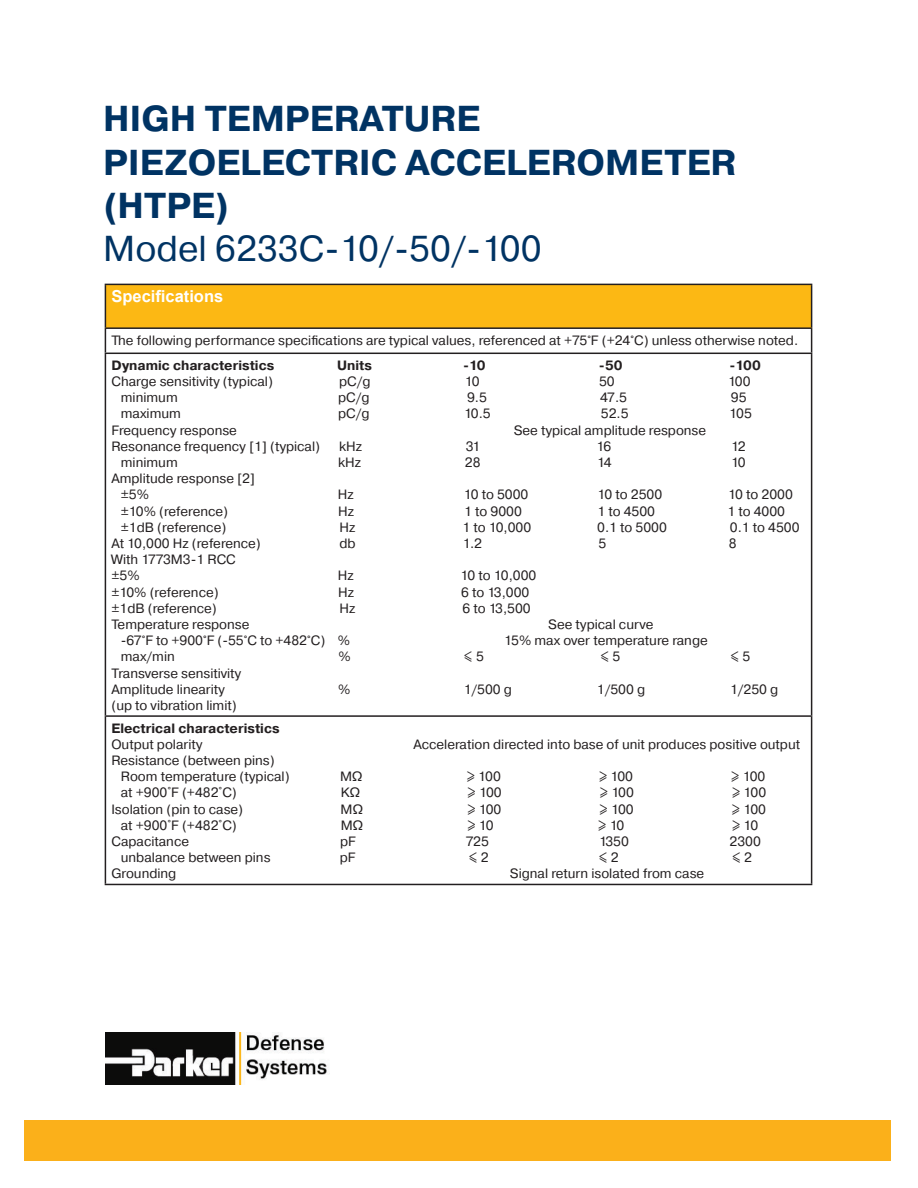
<style>
.page{position:relative;width:918px;height:1188px;background:#fff}
.page>*{position:absolute;margin:0;border:0;box-sizing:border-box;transform-origin:0 0}
.t1{font:700 36px/43.2px "Pragmatica";color:#003363}
.t2{font:36px "Pragmatica";color:#003363}
.t3{font:700 16.5px "Arial";color:#fff}
.t4{font:13.5px "Pragmatica";color:#231f20}
.t5{font:700 13.5px "Pragmatica";color:#231f20}
</style>
<div class="page">
<img style="left:105px;top:1033px;width:225px;height:51px">
<div style="left:25px;top:1120px;width:866px;height:41px;background:#fbb01a"></div>
<div style="left:105px;top:284px;width:707px;height:44px;background:#fcb814"></div>
<hr style="left:105px;top:284px;width:707px;height:1px;background:#231f20">
<hr style="left:105px;top:285px;width:1px;height:42px;background:#231f20">
<hr style="left:811px;top:285px;width:1px;height:42px;background:#231f20">
<hr style="left:105px;top:327px;width:707px;height:2px;background:#231f20">
<svg style="left:105px;top:329px;width:1px;height:24px"></svg>
<svg style="left:811px;top:329px;width:1px;height:24px"></svg>
<hr style="left:105px;top:353px;width:707px;height:1px;background:#231f20">
<hr style="left:105px;top:354px;width:1px;height:361px;background:#231f20">
<hr style="left:811px;top:354px;width:1px;height:361px;background:#231f20">
<hr style="left:105px;top:715px;width:707px;height:2px;background:#231f20">
<hr style="left:105px;top:717px;width:1px;height:167px;background:#231f20">
<hr style="left:811px;top:717px;width:1px;height:167px;background:#231f20">
<hr style="left:105px;top:884px;width:707px;height:1px;background:#231f20">
<p class="t1" style="left:103px;top:98px;width:378px">HIGH TEMPERATURE</p>
<p class="t1" style="left:103px;top:141px;width:635px">PIEZOELECTRIC ACCELEROMETER (HTPE)</p>
<p class="t2" style="left:103px;top:226px;width:440px">Model 6233C-10/-50/-100</p>
<p class="t3" style="left:111px;top:285px;width:113px">Specifications</p>
<p class="t4" style="left:111px;top:332px;width:688px">The following performance specifications are typical values, referenced at +75°F (+24°C) unless otherwise noted.</p>
<p class="t5" style="left:111px;top:356px;width:164px">Dynamic characteristics</p>
<p class="t5" style="left:337px;top:356px;width:36px">Units</p>
<p class="t5" style="left:463px;top:356px;width:24px">-10</p>
<p class="t5" style="left:599px;top:356px;width:25px">-50</p>
<p class="t5" style="left:730px;top:356px;width:33px">-100</p>
<p class="t4" style="left:111px;top:373px;width:163px">Charge sensitivity (typical)</p>
<p class="t4" style="left:339px;top:373px;width:33px">pC/g</p>
<p class="t4" style="left:465px;top:373px;width:16px">10</p>
<p class="t4" style="left:599px;top:373px;width:17px">50</p>
<p class="t4" style="left:728px;top:373px;width:24px">100</p>
<p class="t4" style="left:121px;top:389px;width:58px">minimum</p>
<p class="t4" style="left:338px;top:389px;width:33px">pC/g</p>
<p class="t4" style="left:467px;top:389px;width:21px">9.5</p>
<p class="t4" style="left:600px;top:389px;width:28px">47.5</p>
<p class="t4" style="left:731px;top:389px;width:17px">95</p>
<p class="t4" style="left:121px;top:406px;width:62px">maximum</p>
<p class="t4" style="left:338px;top:406px;width:33px">pC/g</p>
<p class="t4" style="left:464px;top:406px;width:28px">10.5</p>
<p class="t4" style="left:601px;top:406px;width:29px">52.5</p>
<p class="t4" style="left:729px;top:406px;width:24px">105</p>
<p class="t4" style="left:111px;top:422px;width:127px">Frequency response</p>
<p class="t4" style="left:514px;top:422px;width:194px">See typical amplitude response</p>
<p class="t4" style="left:111px;top:438px;width:210px">Resonance frequency [1] (typical)</p>
<p class="t4" style="left:339px;top:438px;width:24px">kHz</p>
<p class="t4" style="left:466px;top:438px;width:16px">31</p>
<p class="t4" style="left:597px;top:438px;width:16px">16</p>
<p class="t4" style="left:731px;top:438px;width:16px">12</p>
<p class="t4" style="left:121px;top:454px;width:58px">minimum</p>
<p class="t4" style="left:338px;top:454px;width:24px">kHz</p>
<p class="t4" style="left:465px;top:454px;width:17px">28</p>
<p class="t4" style="left:597px;top:454px;width:16px">14</p>
<p class="t4" style="left:731px;top:454px;width:16px">10</p>
<p class="t4" style="left:111px;top:470px;width:145px">Amplitude response [2]</p>
<p class="t4" style="left:121px;top:487px;width:30px">±5%</p>
<p class="t4" style="left:338px;top:487px;width:17px">Hz</p>
<p class="t4" style="left:464px;top:487px;width:66px">10 to 5000</p>
<p class="t4" style="left:598px;top:487px;width:66px">10 to 2500</p>
<p class="t4" style="left:728px;top:487px;width:66px">10 to 2000</p>
<p class="t4" style="left:121px;top:503px;width:109px">±10% (reference)</p>
<p class="t4" style="left:338px;top:503px;width:17px">Hz</p>
<p class="t4" style="left:464px;top:503px;width:59px">1 to 9000</p>
<p class="t4" style="left:597px;top:503px;width:59px">1 to 4500</p>
<p class="t4" style="left:727px;top:503px;width:59px">1 to 4000</p>
<p class="t4" style="left:121px;top:519px;width:107px">±1dB (reference)</p>
<p class="t4" style="left:340px;top:519px;width:17px">Hz</p>
<p class="t4" style="left:462px;top:519px;width:70px">1 to 10,000</p>
<p class="t4" style="left:597px;top:519px;width:71px">0.1 to 5000</p>
<p class="t4" style="left:730px;top:519px;width:71px">0.1 to 4500</p>
<p class="t4" style="left:111px;top:535px;width:151px">At 10,000 Hz (reference)</p>
<p class="t4" style="left:340px;top:535px;width:18px">db</p>
<p class="t4" style="left:463px;top:535px;width:21px">1.2</p>
<p class="t4" style="left:598px;top:535px;width:9px">5</p>
<p class="t4" style="left:729px;top:535px;width:9px">8</p>
<p class="t4" style="left:111px;top:551px;width:126px">With 1773M3-1 RCC</p>
<p class="t4" style="left:111px;top:568px;width:30px">±5%</p>
<p class="t4" style="left:338px;top:568px;width:17px">Hz</p>
<p class="t4" style="left:461px;top:568px;width:77px">10 to 10,000</p>
<p class="t4" style="left:111px;top:584px;width:109px">±10% (reference)</p>
<p class="t4" style="left:338px;top:584px;width:17px">Hz</p>
<p class="t4" style="left:461px;top:584px;width:70px">6 to 13,000</p>
<p class="t4" style="left:111px;top:600px;width:107px">±1dB (reference)</p>
<p class="t4" style="left:340px;top:600px;width:17px">Hz</p>
<p class="t4" style="left:462px;top:600px;width:70px">6 to 13,500</p>
<p class="t4" style="left:111px;top:616px;width:140px">Temperature response</p>
<p class="t4" style="left:548px;top:616px;width:107px">See typical curve</p>
<p class="t4" style="left:121px;top:632px;width:231px">-67°F to +900°F (-55°C to +482°C) %</p>
<p class="t4" style="left:504px;top:632px;width:205px">15% max over temperature range</p>
<p class="t4" style="left:121px;top:649px;width:56px">max/min</p>
<p class="t4" style="left:338px;top:649px;width:14px">%</p>
<p class="t4" style="left:464px;top:649px;width:22px">≤ 5</p>
<p class="t4" style="left:600px;top:649px;width:22px">≤ 5</p>
<p class="t4" style="left:730px;top:649px;width:22px">≤ 5</p>
<p class="t4" style="left:111px;top:665px;width:131px">Transverse sensitivity</p>
<p class="t4" style="left:111px;top:681px;width:115px">Amplitude linearity</p>
<p class="t4" style="left:338px;top:681px;width:14px">%</p>
<p class="t4" style="left:464px;top:681px;width:50px">1/500 g</p>
<p class="t4" style="left:597px;top:681px;width:50px">1/500 g</p>
<p class="t4" style="left:730px;top:681px;width:50px">1/250 g</p>
<p class="t4" style="left:111px;top:697px;width:127px">(up to vibration limit)</p>
<p class="t5" style="left:111px;top:719px;width:170px">Electrical characteristics</p>
<p class="t4" style="left:111px;top:736px;width:93px">Output polarity</p>
<p class="t4" style="left:413px;top:736px;width:388px">Acceleration directed into base of unit produces positive output</p>
<p class="t4" style="left:111px;top:752px;width:165px">Resistance (between pins)</p>
<p class="t4" style="left:121px;top:768px;width:170px">Room temperature (typical)</p>
<p class="t4" style="left:340px;top:768px;width:24px">MΩ</p>
<p class="t4" style="left:466px;top:768px;width:36px">≥ 100</p>
<p class="t4" style="left:598px;top:768px;width:36px">≥ 100</p>
<p class="t4" style="left:731px;top:768px;width:36px">≥ 100</p>
<p class="t4" style="left:121px;top:785px;width:118px">at +900˚F (+482˚C)</p>
<p class="t4" style="left:341px;top:785px;width:21px">KΩ</p>
<p class="t4" style="left:467px;top:785px;width:36px">≥ 100</p>
<p class="t4" style="left:599px;top:785px;width:36px">≥ 100</p>
<p class="t4" style="left:731px;top:785px;width:36px">≥ 100</p>
<p class="t4" style="left:111px;top:801px;width:133px">Isolation (pin to case)</p>
<p class="t4" style="left:341px;top:801px;width:24px">MΩ</p>
<p class="t4" style="left:467px;top:801px;width:36px">≥ 100</p>
<p class="t4" style="left:599px;top:801px;width:36px">≥ 100</p>
<p class="t4" style="left:731px;top:801px;width:36px">≥ 100</p>
<p class="t4" style="left:121px;top:817px;width:118px">at +900˚F (+482˚C)</p>
<p class="t4" style="left:341px;top:817px;width:24px">MΩ</p>
<p class="t4" style="left:467px;top:817px;width:28px">≥ 10</p>
<p class="t4" style="left:598px;top:817px;width:28px">≥ 10</p>
<p class="t4" style="left:731px;top:817px;width:28px">≥ 10</p>
<p class="t4" style="left:111px;top:833px;width:79px">Capacitance</p>
<p class="t4" style="left:340px;top:833px;width:17px">pF</p>
<p class="t4" style="left:466px;top:833px;width:25px">725</p>
<p class="t4" style="left:599px;top:833px;width:31px">1350</p>
<p class="t4" style="left:730px;top:833px;width:33px">2300</p>
<p class="t4" style="left:121px;top:849px;width:151px">unbalance between pins</p>
<p class="t4" style="left:340px;top:849px;width:17px">pF</p>
<p class="t4" style="left:469px;top:849px;width:22px">≤ 2</p>
<p class="t4" style="left:599px;top:849px;width:22px">≤ 2</p>
<p class="t4" style="left:732px;top:849px;width:22px">≤ 2</p>
<p class="t4" style="left:111px;top:866px;width:67px">Grounding</p>
<p class="t4" style="left:510px;top:866px;width:196px">Signal return isolated from case</p>
</div>
